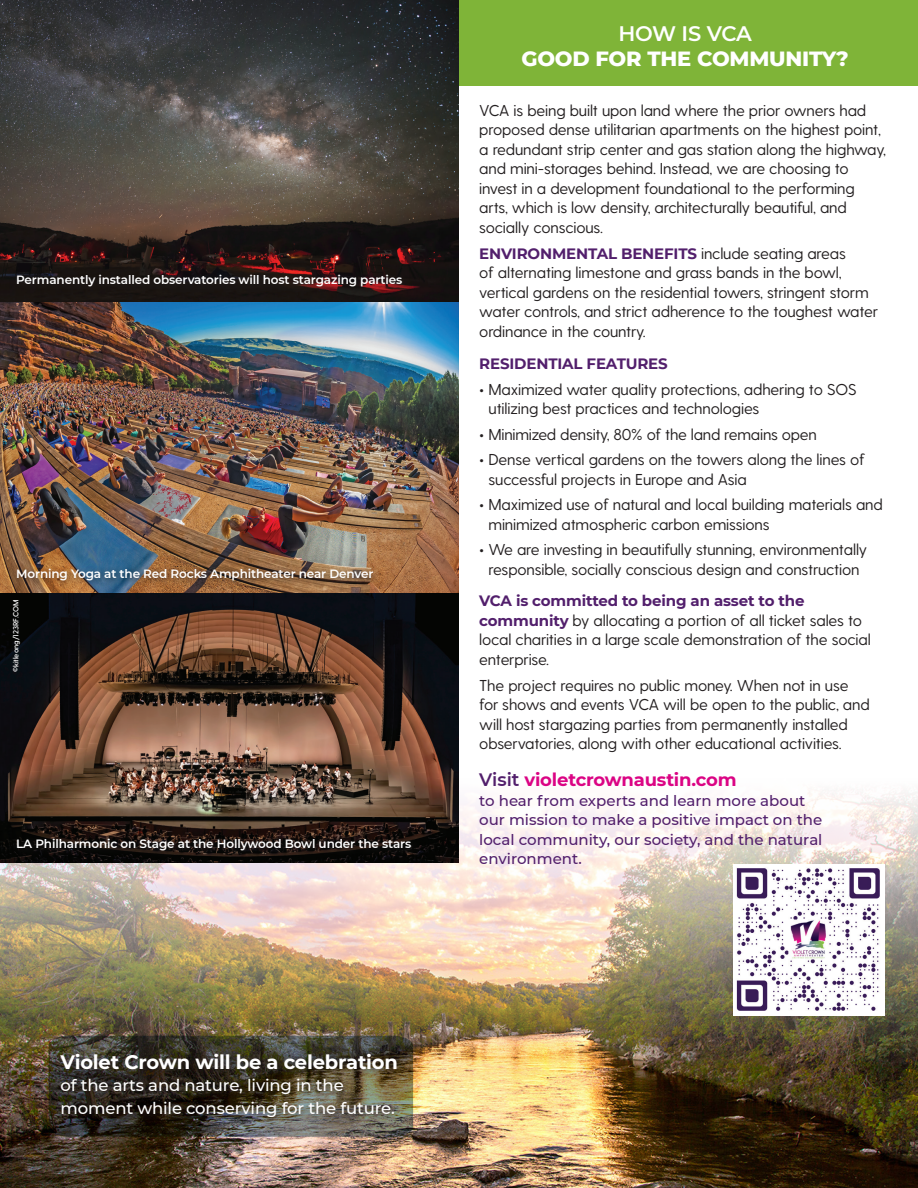
<style>
.page{position:relative;width:918px;height:1188px;background:#fff}
.page>*{position:absolute;margin:0;border:0;box-sizing:border-box;transform-origin:0 0}
.t1{font:800 21px/25.2px "Montserrat";letter-spacing:-.01em;color:#fff;text-align:center}
.t2{font:700 19.5px "Montserrat";letter-spacing:-.01em;color:#fff}
.t3{font:700 18px "Montserrat";letter-spacing:-.01em;color:#db0484}
.t4{font:500 16.5px/22.5px "Montserrat";letter-spacing:-.01em;color:#fff}
.t5{font:15.75px/19.5px "Greycliff CF";letter-spacing:-.01em;color:#231f20}
.t6{font:500 15px/19.5px "Montserrat";color:#521f6c}
.t7{font:700 15px "Montserrat";letter-spacing:-.01em;color:#521f6c}
.t8{font:600 12px "Montserrat";letter-spacing:-.01em;color:#fff}
.t9{font:600 7.5px "Greycliff CF";color:#fff}
.s1{font-weight:600}
.s2{font-family:"Greycliff CF";font-weight:400;font-size:15.75px;color:#231f20}
.s3{font-weight:700}
.s4{font-family:"Montserrat";font-weight:700;font-size:15px;color:#521f6c}
.s5{font-weight:600;color:#521f6c}
</style>
<div class="page">
<img style="left:0;top:792px;width:918px;height:396px">
<div style="left:459px;top:0;width:459px;height:85px;background:#7fb438"></div>
<img style="left:733px;top:864px;width:152px;height:152px">
<img style="left:0;top:0;width:459px;height:863px">
<div style="left:12px;top:834px;width:408px;height:25px;background:#231f20;opacity:.75"></div>
<div style="left:12px;top:564px;width:370px;height:25px;background:#231f20;opacity:.75"></div>
<div style="left:12px;top:270px;width:400px;height:25px;background:#231f20;opacity:.75"></div>
<img style="left:49px;top:1036px;width:364px;height:101px">
<div style="left:55px;top:1048px;width:351px;height:79px;background:#231f20;opacity:.75"></div>
<p class="t8" style="left:16px;top:271px;width:388px">Permanently installed observatories will host stargazing parties</p>
<p class="t8" style="left:16px;top:565px;width:359px">Morning Yoga at the Red Rocks Amphitheater near Denver</p>
<p class="t9" style="left:11px;top:672px;width:75px;rotate:-90deg">©kitleong/123RF.COM</p>
<p class="t8" style="left:16px;top:835px;width:397px">LA Philharmonic on Stage at the Hollywood Bowl under the stars</p>
<p class="t1" style="left:521px;top:20px;width:329px"><span class="s1">HOW IS VCA<br></span>GOOD FOR THE COMMUNITY?</p>
<p class="t5" style="left:479px;top:100px;width:408px">VCA is being built upon land where the prior owners had proposed dense utilitarian apartments on the highest point, a redundant strip center and gas station along the highway, and mini-storages behind. Instead, we are choosing to invest in a development foundational to the performing arts, which is low density, architecturally beautiful, and socially conscious.</p>
<p class="t7" style="left:479px;top:243px;width:368px">ENVIRONMENTAL BENEFITS <span class="s2">include seating areas</span></p>
<p class="t5" style="left:479px;top:263px;width:400px">of alternating limestone and grass bands in the bowl, vertical gardens on the residential towers, stringent storm water controls, and strict adherence to the toughest water ordinance in the country.</p>
<p class="t7" style="left:479px;top:353px;width:190px">RESIDENTIAL FEATURES</p>
<p class="t5" style="left:489px;top:379px;width:369px;text-indent:-9px"><span class="s3">•</span> Maximized water quality protections, adhering to SOS utilizing best practices and technologies</p>
<p class="t5" style="left:479px;top:424px;width:339px"><span class="s3">•</span> Minimized density, 80% of the land remains open</p>
<p class="t5" style="left:489px;top:450px;width:378px;text-indent:-9px"><span class="s3">•</span> Dense vertical gardens on the towers along the lines of successful projects in Europe and Asia</p>
<p class="t5" style="left:489px;top:495px;width:396px;text-indent:-9px"><span class="s3">•</span> Maximized use of natural and local building materials and minimized atmospheric carbon emissions</p>
<p class="t5" style="left:479px;top:540px;width:389px;text-align:center"><span class="s3">•</span> We are investing in beautifully stunning, environmentally responsible, socially conscious design and construction</p>
<p class="t7" style="left:479px;top:590px;width:327px">VCA is committed to being an asset to the</p>
<p class="t5" style="left:479px;top:610px;width:393px"><span class="s4">community</span> by allocating a portion of all ticket sales to local charities in a large scale demonstration of the social enterprise.</p>
<p class="t5" style="left:479px;top:675px;width:392px">The project requires no public money. When not in use for shows and events VCA will be open to the public, and will host stargazing parties from permanently installed observatories, along with other educational activities.</p>
<p class="t3" style="left:479px;top:767px;width:259px"><span class="s5">Visit</span> violetcrownaustin.com</p>
<p class="t6" style="left:479px;top:790px;width:345px">to hear from experts and learn more about our mission to make a positive impact on the local community, our society, and the natural environment.</p>
<p class="t2" style="left:60px;top:1048px;width:339px">Violet Crown will be a celebration</p>
<p class="t4" style="left:60px;top:1073px;width:336px">of the arts and nature, living in the moment while conserving for the future.</p>
</div>
